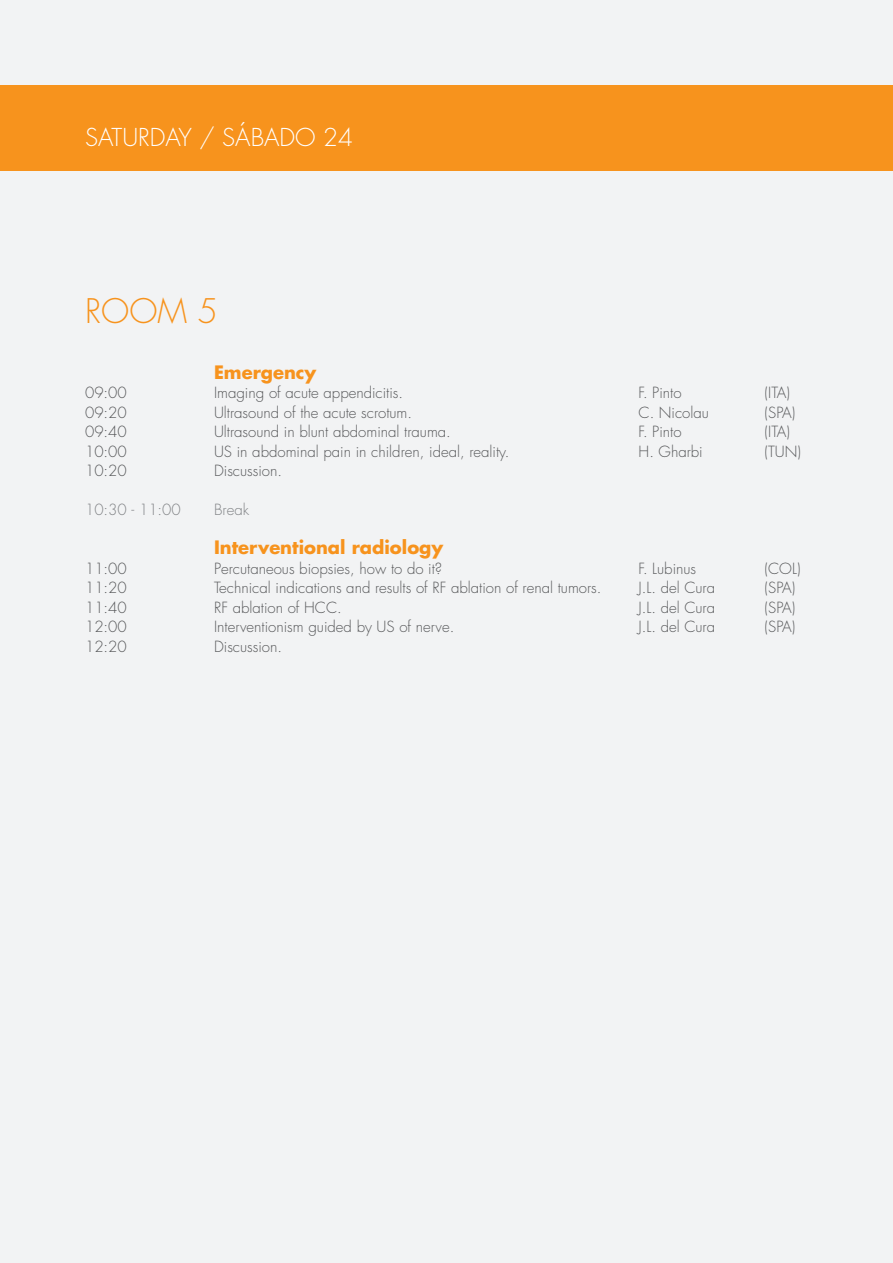
<style>
.page{position:relative;width:893px;height:1263px;background:#f2f3f4}
.page>*{position:absolute;margin:0;border:0;box-sizing:border-box;transform-origin:0 0}
.t1{font:300 33px "Futura";color:#f7931d}
.t2{font:300 24px "Futura";color:#fff}
.t3{font:700 18px "Futura";color:#f7931d}
.t4{font:300 15px "Futura";color:#57585a}
.t5{font:300 15px "Futura";color:#808285}
</style>
<div class="page">
<div style="left:0;top:85px;width:893px;height:85px;background:#f7931d"></div>
<p class="t2" style="left:85px;top:122px;width:269px">SATURDAY / SÁBADO 24</p>
<p class="t1" style="left:85px;top:290px;width:134px">ROOM 5</p>
<p class="t3" style="left:214px;top:359px;width:104px">Emergency</p>
<p class="t4" style="left:85px;top:383px;width:43px">09:00</p>
<p class="t4" style="left:214px;top:383px;width:191px">Imaging of acute appendicitis.</p>
<p class="t4" style="left:639px;top:383px;width:44px">F. Pinto</p>
<p class="t4" style="left:765px;top:383px;width:27px">(ITA)</p>
<p class="t4" style="left:85px;top:402px;width:43px">09:20</p>
<p class="t4" style="left:214px;top:402px;width:200px">Ultrasound of the acute scrotum.</p>
<p class="t4" style="left:639px;top:402px;width:72px">C. Nicolau</p>
<p class="t4" style="left:765px;top:402px;width:32px">(SPA)</p>
<p class="t4" style="left:85px;top:422px;width:43px">09:40</p>
<p class="t4" style="left:214px;top:422px;width:238px">Ultrasound in blunt abdominal trauma.</p>
<p class="t4" style="left:639px;top:422px;width:44px">F. Pinto</p>
<p class="t4" style="left:765px;top:422px;width:27px">(ITA)</p>
<p class="t4" style="left:85px;top:441px;width:43px">10:00</p>
<p class="t4" style="left:214px;top:441px;width:297px">US in abdominal pain in children, ideal, reality.</p>
<p class="t4" style="left:639px;top:441px;width:66px">H. Gharbi</p>
<p class="t4" style="left:765px;top:441px;width:38px">(TUN)</p>
<p class="t4" style="left:85px;top:461px;width:43px">10:20</p>
<p class="t4" style="left:214px;top:461px;width:70px">Discussion.</p>
<p class="t5" style="left:85px;top:500px;width:97px">10:30 - 11:00</p>
<p class="t5" style="left:214px;top:500px;width:37px">Break</p>
<p class="t3" style="left:214px;top:535px;width:231px">Interventional radiology</p>
<p class="t4" style="left:85px;top:558px;width:43px">11:00</p>
<p class="t4" style="left:214px;top:558px;width:230px">Percutaneous biopsies, how to do it?</p>
<p class="t4" style="left:639px;top:558px;width:59px">F. Lubinus</p>
<p class="t4" style="left:765px;top:558px;width:37px">(COL)</p>
<p class="t4" style="left:85px;top:578px;width:43px">11:20</p>
<p class="t4" style="left:214px;top:578px;width:389px">Technical indications and results of RF ablation of renal tumors.</p>
<p class="t4" style="left:639px;top:578px;width:78px">J.L. del Cura</p>
<p class="t4" style="left:765px;top:578px;width:32px">(SPA)</p>
<p class="t4" style="left:85px;top:597px;width:43px">11:40</p>
<p class="t4" style="left:214px;top:597px;width:129px">RF ablation of HCC.</p>
<p class="t4" style="left:639px;top:597px;width:78px">J.L. del Cura</p>
<p class="t4" style="left:765px;top:597px;width:32px">(SPA)</p>
<p class="t4" style="left:85px;top:617px;width:43px">12:00</p>
<p class="t4" style="left:214px;top:617px;width:242px">Interventionism guided by US of nerve.</p>
<p class="t4" style="left:639px;top:617px;width:78px">J.L. del Cura</p>
<p class="t4" style="left:765px;top:617px;width:32px">(SPA)</p>
<p class="t4" style="left:85px;top:636px;width:43px">12:20</p>
<p class="t4" style="left:214px;top:636px;width:70px">Discussion.</p>
</div>
